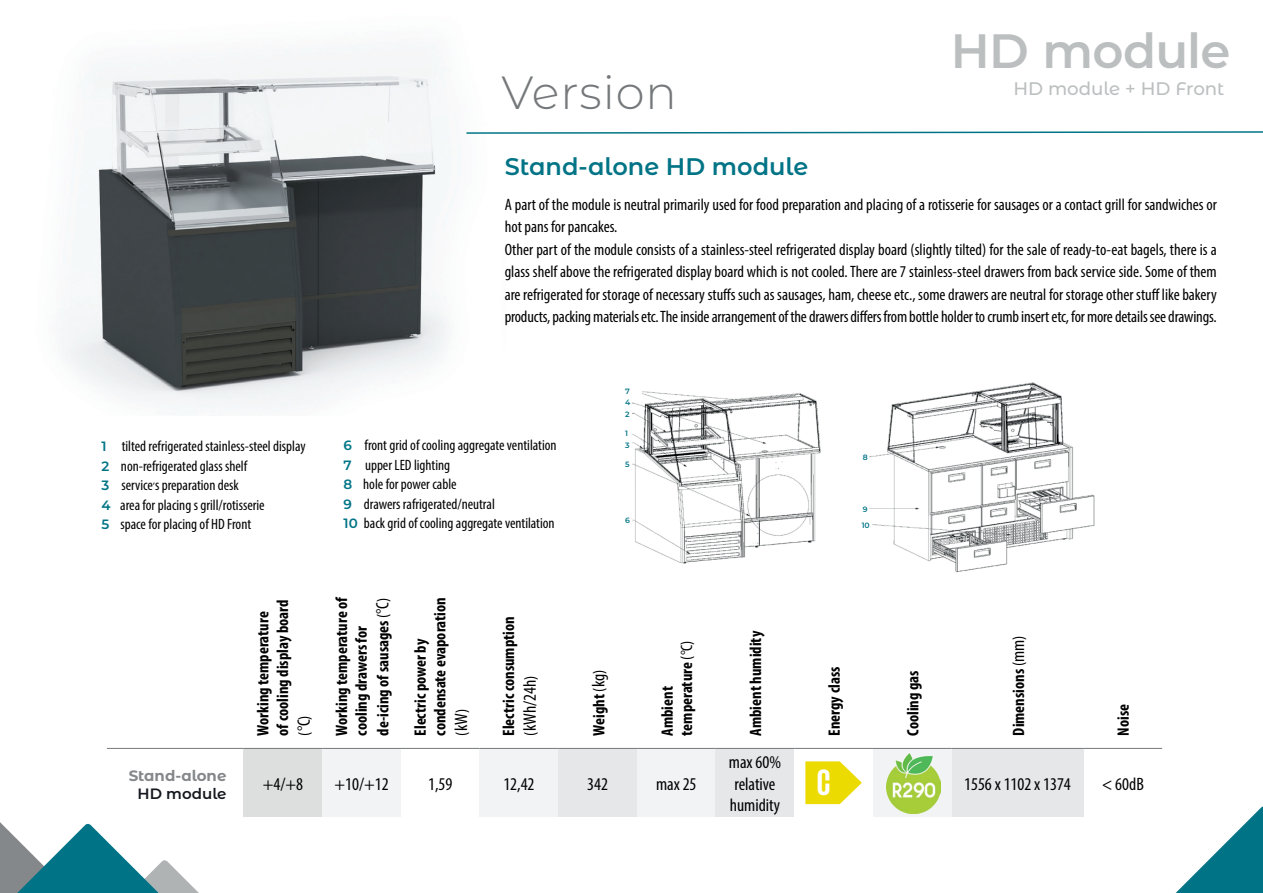
<style>
.page{position:relative;width:1263px;height:893px;background:#fff}
.page>*{position:absolute;margin:0;border:0;box-sizing:border-box;transform-origin:0 0}
.t1{font:600 48.15px "Montserrat";letter-spacing:-.015em;color:#bcbfc0}
.t2{font:300 46.5px "Montserrat Alternates";letter-spacing:.02em;color:#75797b}
.t3{font:500 26.85px "Tusker Grotesk 5500";color:#fff}
.t4{font:600 24px "Montserrat Alternates";color:#007486}
.t5{font:500 18.15px "Montserrat Alternates";color:#bcbfc0}
.t6{font:condensed 18px/21.6px "Myriad Pro";color:#000001}
.t7{font:condensed 16.5px/22.5px "Myriad Pro";color:#000001}
.t8{font:700 condensed 16.5px/19.5px "Myriad Pro";color:#000001}
.t9{font:condensed 15px/19.5px "Myriad Pro";color:#000001}
.t10{font:700 15px "Montserrat Alternates";color:#85888a}
.t11{font:600 15px "Montserrat Alternates";color:#14181e}
.t12{font:600 7.65px/11.7px "Montserrat Alternates";color:#007486}
.s1{font-family:"Montserrat Alternates";font-weight:600;font-stretch:normal;font-size:13.5px;color:#007486}
.s2{font-size:18px}
.s3{font-weight:400}
.s4{font-weight:400;font-size:18px}
.s5{font-size:16.5px}
</style>
<div class="page">
<svg style="left:1083px;top:805px;width:180px;height:88px"></svg>
<svg style="left:0;top:747px;width:385px;height:146px"></svg>
<img style="left:58px;top:43px;width:390px;height:366px">
<div style="left:244px;top:748px;width:78px;height:69px;background:#dddede"></div>
<div style="left:322px;top:748px;width:79px;height:69px;background:#f2f3f4"></div>
<div style="left:480px;top:748px;width:78px;height:69px;background:#f2f3f4"></div>
<div style="left:558px;top:748px;width:79px;height:69px;background:#e6e7e9"></div>
<div style="left:637px;top:748px;width:79px;height:69px;background:#f2f3f4"></div>
<div style="left:716px;top:748px;width:78px;height:69px;background:#e6e7e9"></div>
<div style="left:873px;top:748px;width:79px;height:69px;background:#f2f3f4"></div>
<div style="left:952px;top:748px;width:131px;height:69px;background:#e6e7e9"></div>
<hr style="left:107px;top:748px;width:137px;height:1px;background:#75797b">
<hr style="left:244px;top:748px;width:78px;height:1px;background:#75797b">
<hr style="left:322px;top:748px;width:79px;height:1px;background:#75797b">
<hr style="left:401px;top:748px;width:79px;height:1px;background:#75797b">
<hr style="left:480px;top:748px;width:78px;height:1px;background:#75797b">
<hr style="left:558px;top:748px;width:79px;height:1px;background:#75797b">
<hr style="left:637px;top:748px;width:79px;height:1px;background:#75797b">
<hr style="left:716px;top:748px;width:78px;height:1px;background:#75797b">
<hr style="left:794px;top:748px;width:79px;height:1px;background:#75797b">
<hr style="left:873px;top:748px;width:79px;height:1px;background:#75797b">
<hr style="left:952px;top:748px;width:131px;height:1px;background:#75797b">
<hr style="left:1083px;top:748px;width:79px;height:1px;background:#75797b">
<svg style="left:805px;top:761px;width:57px;height:43px"></svg>
<img style="left:886px;top:753px;width:54px;height:61px">
<img style="left:632px;top:391px;width:189px;height:173px">
<img style="left:869px;top:382px;width:225px;height:191px">
<div style="left:625px;top:386px;width:17px;height:12px;background:#fff"></div>
<div style="left:862px;top:520px;width:10px;height:12px;background:#fff"></div>
<svg style="left:466px;top:131px;width:797px;height:3px"></svg>
<h1 class="t1" style="left:951px;top:17px;width:281px">HD module</h1>
<h2 class="t2" style="left:501px;top:61px;width:177px">Version</h2>
<p class="t5" style="left:1013px;top:76px;width:213px">HD module + HD Front</p>
<h3 class="t4" style="left:505px;top:150px;width:305px">Stand-alone HD module</h3>
<p class="t7" style="left:505px;top:193px;width:714px">A part of the module is neutral primarily used for food preparation and placing of a rotisserie for sausages or a contact grill for sandwiches or hot pans for pancakes.<br>Other part of the module consists of a stainless-steel refrigerated display board (slightly tilted) for the sale of ready-to-eat bagels, there is a glass shelf above the refrigerated display board which is not cooled. There are 7 stainless-steel drawers from back service side. Some of them are refrigerated for storage of necessary stuffs such as sausages, ham, cheese etc., some drawers are neutral for storage other stuff like bakery products, packing materials etc. The inside arrangement of the drawers differs from bottle holder to crumb insert etc, for more details see drawings.</p>
<p class="t12" style="left:625px;top:385px;width:6px">7</p>
<p class="t12" style="left:625px;top:396px;width:7px">4</p>
<p class="t9" style="left:102px;top:437px;width:205px"><span class="s1">1</span> tilted refrigerated stainless-steel display <span class="s1">2</span> non-refrigerated glass shelf<br><span class="s1">3</span> service,s preparation desk<br><span class="s1">4</span> area for placing s grill/rotisserie<br><span class="s1">5</span> space for placing of HD Front</p>
<p class="t9" style="left:344px;top:435px;width:214px"><span class="s1">6</span> front grid of cooling aggregate ventilation <span class="s1">7</span> upper LED lighting<br><span class="s1">8</span> hole for power cable<br><span class="s1">9</span> drawers rafrigerated/neutral<br><span class="s1">10</span> back grid of cooling aggregate ventilation</p>
<p class="t12" style="left:625px;top:408px;width:6px">2</p>
<p class="t12" style="left:625px;top:427px;width:6px">1<br>3</p>
<p class="t12" style="left:625px;top:458px;width:6px">5</p>
<p class="t12" style="left:625px;top:514px;width:6px">6</p>
<p class="t8" style="left:253px;top:736px;width:137px;rotate:-90deg">Working temperature of cooling display board</p>
<p class="t7" style="left:293px;top:736px;width:22px;rotate:-90deg">(<span class="s2">°C</span>)</p>
<p class="t8" style="left:332px;top:736px;width:141px;rotate:-90deg">Working temperature of cooling drawers for</p>
<p class="t8" style="left:373px;top:736px;width:139px;rotate:-90deg">de-icing of sausages <span class="s3">(</span><span class="s4">°C</span><span class="s3">)</span></p>
<p class="t8" style="left:410px;top:736px;width:140px;rotate:-90deg">Electric power by condensate evaporation</p>
<p class="t7" style="left:450px;top:736px;width:28px;rotate:-90deg">(<span class="s2">kW</span>)</p>
<p class="t8" style="left:499px;top:736px;width:121px;rotate:-90deg">Electric consumption</p>
<p class="t6" style="left:519px;top:736px;width:61px;rotate:-90deg"><span class="s5">(</span>kWh/24h<span class="s5">)</span></p>
<p class="t8" style="left:589px;top:736px;width:67px;rotate:-90deg">Weight <span class="s3">(</span><span class="s4">kg</span><span class="s3">)</span></p>
<p class="t8" style="left:657px;top:736px;width:97px;rotate:-90deg">Ambient temperature <span class="s3">(°C)</span></p>
<p class="t8" style="left:745px;top:736px;width:106px;rotate:-90deg">Ambient humidity</p>
<p class="t10" style="left:129px;top:765px;width:99px">Stand-alone</p>
<p class="t11" style="left:138px;top:783px;width:90px">HD module</p>
<p class="t6" style="left:263px;top:773px;width:42px">+4/+8</p>
<p class="t6" style="left:334px;top:773px;width:56px">+10/+12</p>
<p class="t6" style="left:428px;top:773px;width:26px">1,59</p>
<p class="t6" style="left:503px;top:772px;width:33px">12,42</p>
<p class="t6" style="left:587px;top:772px;width:22px">342</p>
<p class="t6" style="left:656px;top:772px;width:42px">max 25</p>
<p class="t6" style="left:729px;top:751px;width:54px">max 60% relative humidity</p>
<p class="t12" style="left:863px;top:451px;width:7px">8</p>
<p class="t12" style="left:862px;top:501px;width:10px;line-height:15.9px">9<br>10</p>
<p class="t8" style="left:824px;top:736px;width:70px;rotate:-90deg">Energy class</p>
<p class="t8" style="left:903px;top:736px;width:67px;rotate:-90deg">Cooling gas</p>
<p class="t8" style="left:1009px;top:736px;width:101px;rotate:-90deg">Dimensions <span class="s3">(</span><span class="s4">mm</span><span class="s3">)</span></p>
<p class="t8" style="left:1113px;top:736px;width:33px;rotate:-90deg">Noise</p>
<h3 class="t3" style="left:816px;top:766px;width:16px">C</h3>
<p class="t6" style="left:964px;top:772px;width:108px">1556 x 1102 x 1374</p>
<p class="t6" style="left:1102px;top:772px;width:44px">&lt; 60dB</p>
</div>
